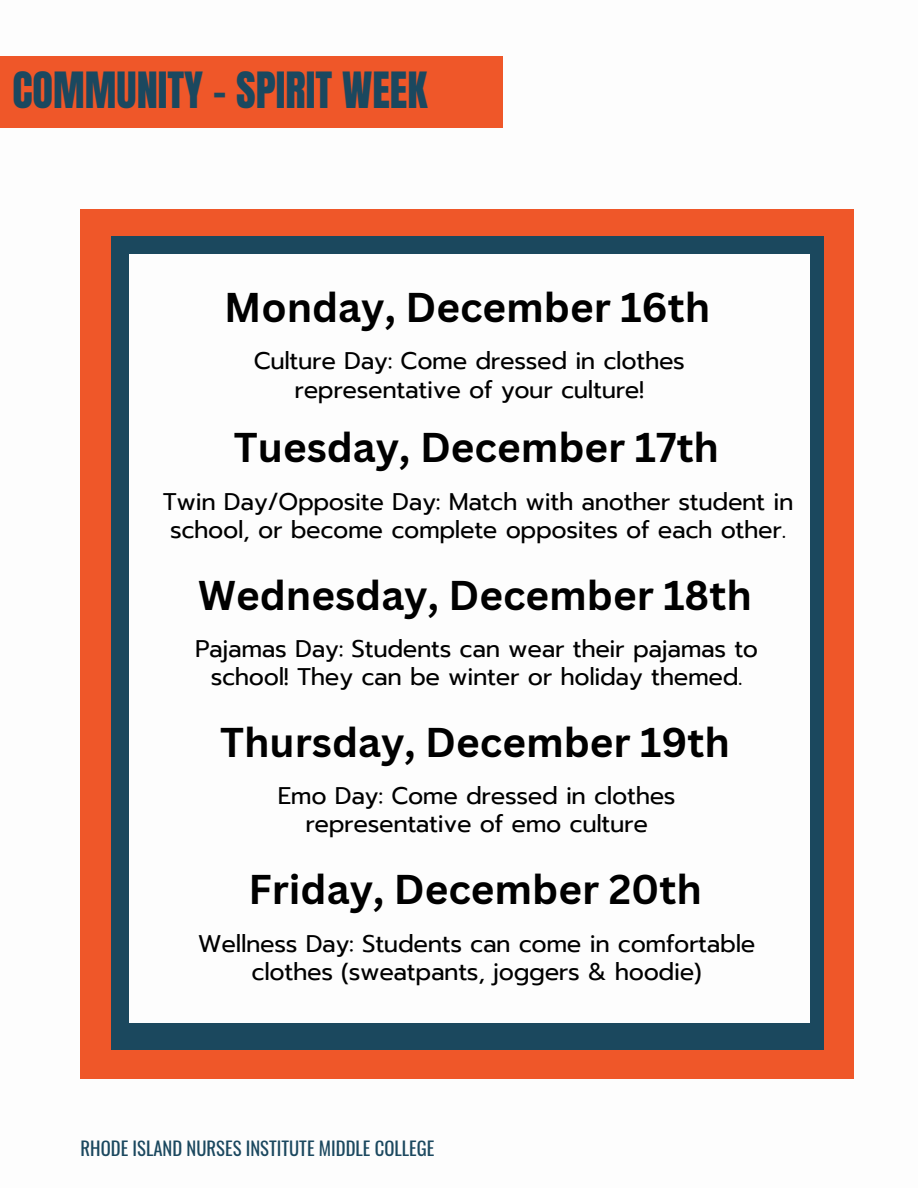
<style>
.page{position:relative;width:918px;height:1188px;background:#fff}
.page>*{position:absolute;margin:0;border:0;box-sizing:border-box;transform-origin:0 0}
.t1{font:42.45px "Anton";color:#1b485f}
.t2{font:700 40.5px "Canva Sans";color:#000}
.t3{font:24px/28.2px "Prompt";letter-spacing:-.015em;color:#000;text-align:center}
.t4{font:18.75px "Oswald";color:#1b485f}
</style>
<div class="page">
<div style="left:0;top:56px;width:503px;height:72px;background:#ef5729"></div>
<div style="left:81px;top:210px;width:773px;height:869px;background:#ef5729"></div>
<div style="left:111px;top:237px;width:713px;height:813px;background:#1b485e"></div>
<div style="left:129px;top:255px;width:681px;height:767px;background:#fdfdfd"></div>
<h1 class="t1" style="left:12px;top:60px;width:417px">COMMUNITY - SPIRIT WEEK</h1>
<h2 class="t2" style="left:224px;top:278px;width:488px">Monday, December 16th</h2>
<h3 class="t3" style="left:254px;top:347px;width:433px">Culture Day: Come dressed in clothes representative of your culture!</h3>
<h2 class="t2" style="left:234px;top:419px;width:487px">Tuesday, December 17th</h2>
<h2 class="t3" style="left:163px;top:488px;width:632px">Twin Day/Opposite Day: Match with another student in school, or become complete opposites of each other.</h2>
<h2 class="t2" style="left:198px;top:566px;width:555px">Wednesday, December 18th</h2>
<h2 class="t3" style="left:195px;top:635px;width:565px">Pajamas Day: Students can wear their pajamas to school! They can be winter or holiday themed.</h2>
<h3 class="t2" style="left:220px;top:713px;width:511px">Thursday, December 19th</h3>
<h3 class="t3" style="left:278px;top:782px;width:399px">Emo Day: Come dressed in clothes representative of emo culture</h3>
<h3 class="t2" style="left:248px;top:861px;width:455px">Friday, December 20th</h3>
<h3 class="t3" style="left:198px;top:929px;width:559px">Wellness Day: Students can come in comfortable clothes (sweatpants, joggers &amp; hoodie)</h3>
<p class="t4" style="left:81px;top:1134px;width:355px">RHODE ISLAND NURSES INSTITUTE MIDDLE COLLEGE</p>
</div>
